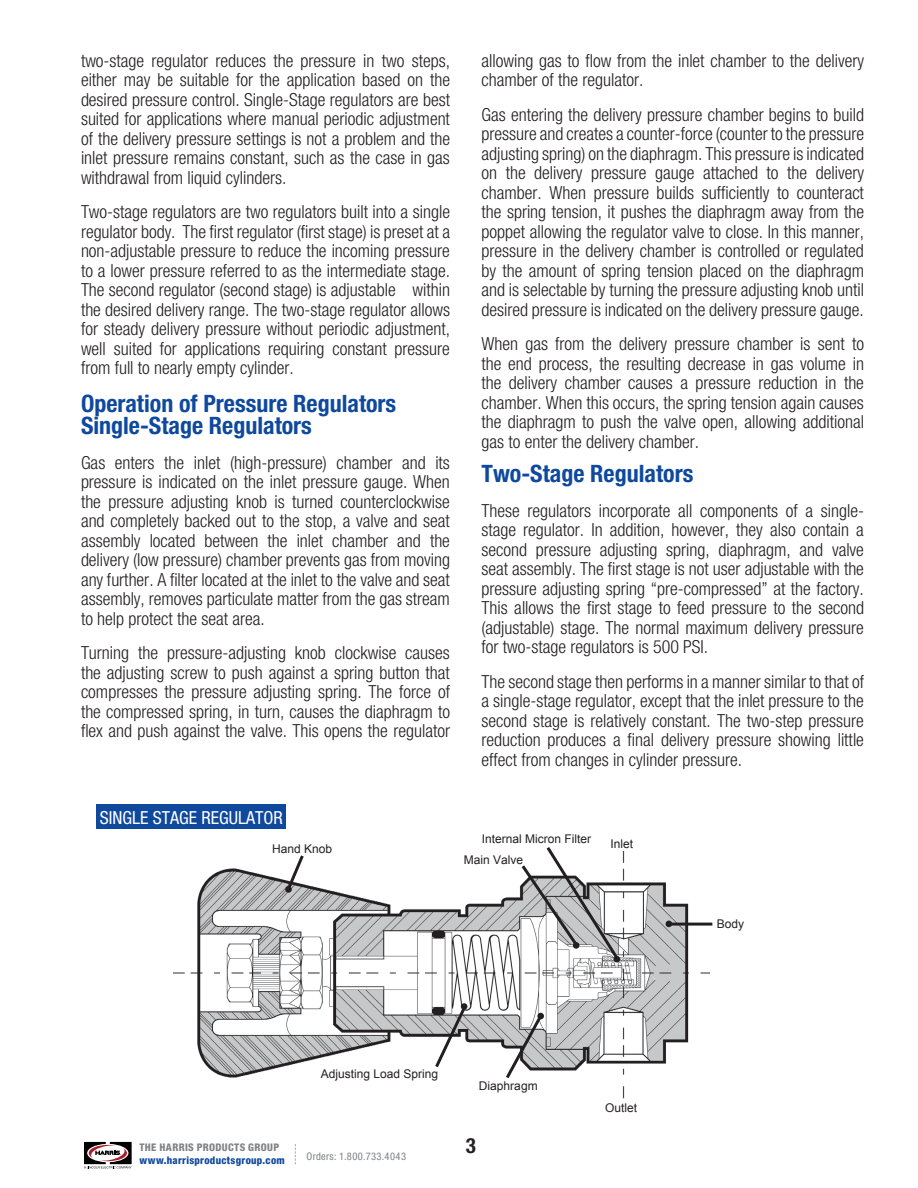
<style>
.page{position:relative;width:918px;height:1188px;background:#fff}
.page>*{position:absolute;margin:0;border:0;box-sizing:border-box;transform-origin:0 0}
.t1{font:700 condensed 24px/22.5px "Helvetica Neue LT Std";color:#0f499d}
.t2{font:700 condensed 21px "Helvetica Neue LT Std";color:#231f20}
.t3{font:300 condensed 18px/19.5px "Helvetica Neue LT Std";color:#231f20;text-align:justify}
.t4{font:condensed 18px "Helvetica Neue LT Std";color:#fff}
.t5{font:12px "Arial";color:#231f20}
.t6{font:800 condensed 10.5px "Helvetica Neue LT Std";letter-spacing:.025em;color:#0f499d}
.t7{font:800 condensed 10.5px "Helvetica Neue LT Std";letter-spacing:.03em;color:#808285}
.t8{font:condensed 10.5px "Helvetica Neue LT Std";letter-spacing:.04em;color:#808285}
</style>
<div class="page">
<img style="left:173px;top:852px;width:536px;height:247px">
<svg style="left:284px;top:852px;width:22px;height:42px"></svg>
<svg style="left:433px;top:1002px;width:36px;height:69px"></svg>
<svg style="left:503px;top:1011px;width:42px;height:71px"></svg>
<hr style="left:669px;top:923px;width:43px;height:3px;background:#231f20">
<div style="left:285px;top:886px;width:7px;height:7px;background:#231f20;border-radius:50%"></div>
<div style="left:461px;top:1003px;width:6px;height:7px;background:#231f20;border-radius:50%"></div>
<div style="left:537px;top:1013px;width:7px;height:6px;background:#231f20;border-radius:50%"></div>
<svg style="left:519px;top:847px;width:103px;height:117px"></svg>
<svg style="left:666px;top:921px;width:6px;height:6px"></svg>
<div style="left:97px;top:804px;width:189px;height:24px;background:#0f499d"></div>
<svg style="left:295px;top:1144px;width:1px;height:20px"></svg>
<svg style="left:84px;top:1142px;width:48px;height:26px"></svg>
<p class="t3" style="left:81px;top:51px;width:371px">two-stage regulator reduces the pressure in two steps, either may be suitable for the application based on the desired pressure control. Single-Stage regulators are best suited for applications where manual periodic adjustment of the delivery pressure settings is not a problem and the inlet pressure remains constant, such as the case in gas withdrawal from liquid cylinders.</p>
<p class="t3" style="left:81px;top:202px;width:371px">Two-stage regulators are two regulators built into a single regulator body. The first regulator (first stage) is preset at a non-adjustable pressure to reduce the incoming pressure to a lower pressure referred to as the intermediate stage.<br>The second regulator (second stage) is adjustable within the desired delivery range. The two-stage regulator allows for steady delivery pressure without periodic adjustment, well suited for applications requiring constant pressure from full to nearly empty cylinder.</p>
<h1 class="t1" style="left:81px;top:392px;width:317px">Operation of Pressure Regulators<br>Single-Stage Regulators</h1>
<p class="t3" style="left:81px;top:453px;width:371px">Gas enters the inlet (high-pressure) chamber and its pressure is indicated on the inlet pressure gauge. When the pressure adjusting knob is turned counterclockwise and completely backed out to the stop, a valve and seat assembly located between the inlet chamber and the delivery (low pressure) chamber prevents gas from moving any further. A filter located at the inlet to the valve and seat assembly, removes particulate matter from the gas stream to help protect the seat area.</p>
<p class="t3" style="left:81px;top:643px;width:371px">Turning the pressure-adjusting knob clockwise causes the adjusting screw to push against a spring button that compresses the pressure adjusting spring. The force of the compressed spring, in turn, causes the diaphragm to flex and push against the valve. This opens the regulator</p>
<p class="t3" style="left:482px;top:51px;width:384px">allowing gas to flow from the inlet chamber to the delivery chamber of the regulator.</p>
<p class="t3" style="left:482px;top:105px;width:384px">Gas entering the delivery pressure chamber begins to build pressure and creates a counter-force (counter to the pressure adjusting spring) on the diaphragm. This pressure is indicated on the delivery pressure gauge attached to the delivery chamber. When pressure builds sufficiently to counteract the spring tension, it pushes the diaphragm away from the poppet allowing the regulator valve to close. In this manner, pressure in the delivery chamber is controlled or regulated by the amount of spring tension placed on the diaphragm and is selectable by turning the pressure adjusting knob until desired pressure is indicated on the delivery pressure gauge.</p>
<p class="t3" style="left:482px;top:334px;width:384px">When gas from the delivery pressure chamber is sent to the end process, the resulting decrease in gas volume in the delivery chamber causes a pressure reduction in the chamber. When this occurs, the spring tension again causes the diaphragm to push the valve open, allowing additional gas to enter the delivery chamber.</p>
<h1 class="t1" style="left:482px;top:462px;width:213px">Two-Stage Regulators</h1>
<p class="t3" style="left:482px;top:501px;width:384px">These regulators incorporate all components of a single&shy;stage regulator. In addition, however, they also contain a second pressure adjusting spring, diaphragm, and valve seat assembly. The first stage is not user adjustable with the pressure adjusting spring “pre-compressed” at the factory.<br>This allows the first stage to feed pressure to the second (adjustable) stage. The normal maximum delivery pressure for two-stage regulators is 500 PSI.</p>
<p class="t3" style="left:482px;top:672px;width:384px">The second stage then performs in a manner similar to that of a single-stage regulator, except that the inlet pressure to the second stage is relatively constant. The two-step pressure reduction produces a final delivery pressure showing little effect from changes in cylinder pressure.</p>
<p class="t4" style="left:100px;top:807px;width:185px">SINGLE STAGE REGULATOR</p>
<p class="t5" style="left:272px;top:841px;width:62px">Hand Knob</p>
<p class="t5" style="left:482px;top:831px;width:111px">Internal Micron Filter</p>
<p class="t5" style="left:464px;top:852px;width:61px">Main Valve</p>
<p class="t5" style="left:610px;top:836px;width:24px">Inlet</p>
<p class="t5" style="left:717px;top:916px;width:29px">Body</p>
<p class="t5" style="left:321px;top:1066px;width:119px">Adjusting Load Spring</p>
<p class="t7" style="left:140px;top:1141px;width:141px">THE HARRIS PRODUCTS GROUP</p>
<p class="t6" style="left:140px;top:1154px;width:147px">www.harrisproductsgroup.com</p>
<p class="t8" style="left:307px;top:1150px;width:101px">Orders: 1.800.733.4043</p>
<p class="t5" style="left:479px;top:1078px;width:60px">Diaphragm</p>
<p class="t2" style="left:466px;top:1132px;width:12px">3</p>
<p class="t5" style="left:605px;top:1100px;width:34px">Outlet</p>
</div>
